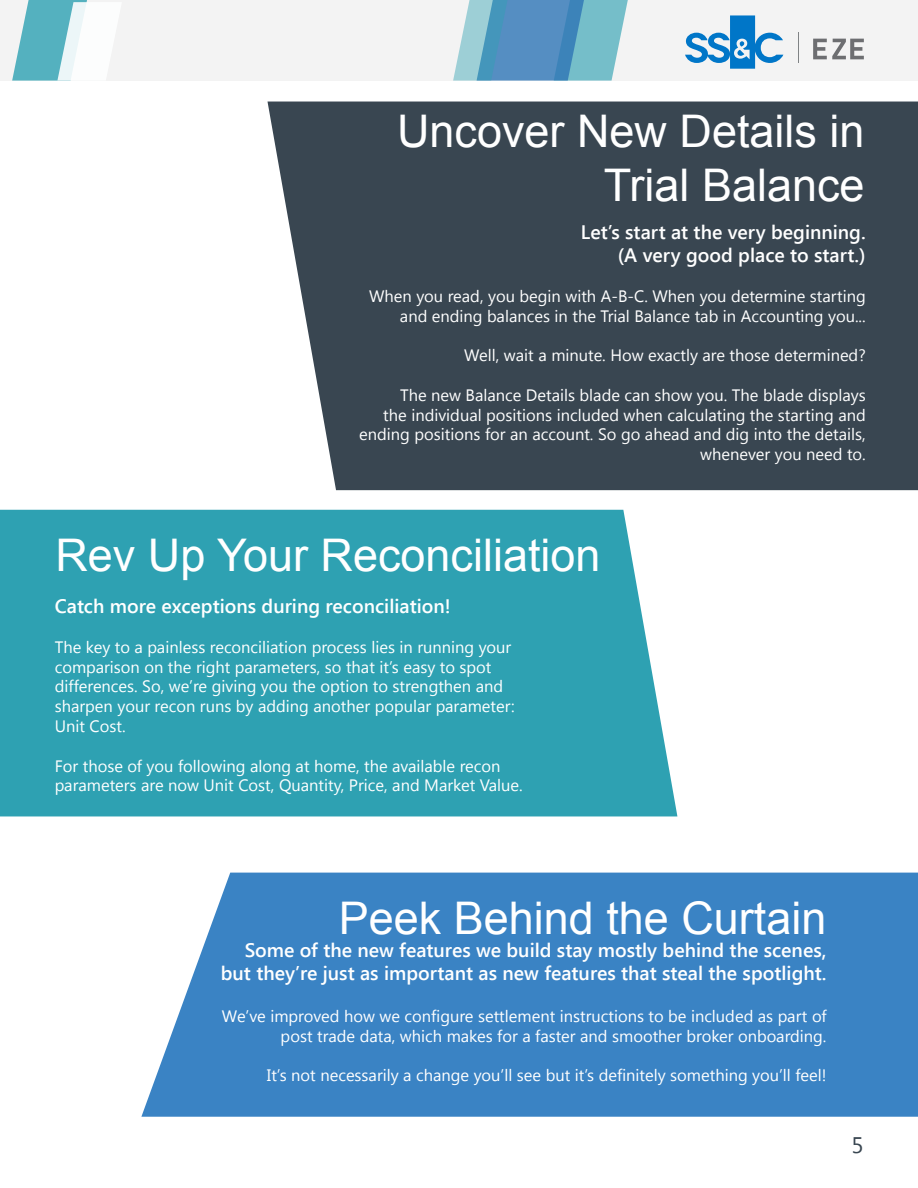
<style>
.page{position:relative;width:918px;height:1188px;background:#fff}
.page>*{position:absolute;margin:0;border:0;box-sizing:border-box;transform-origin:0 0}
.t1{font:45px "Arial";color:#fff}
.t2{font:22.5px "Segoe UI";color:#394651}
.t3{font:600 19.5px/23.4px "Segoe UI";color:#fff;text-align:right}
.t4{font:16.5px/19.8px "Segoe UI";color:#fff;text-align:right}
</style>
<div class="page">
<div style="left:505px;top:0;width:413px;height:81px;background:#f3f3f3"></div>
<div style="left:0;top:0;width:604px;height:81px;background:#f3f3f3"></div>
<svg style="left:12px;top:0;width:75px;height:81px"></svg>
<svg style="left:453px;top:0;width:175px;height:81px;background:#72acc9"></svg>
<svg style="left:685px;top:15px;width:98px;height:54px"></svg>
<svg style="left:813px;top:39px;width:51px;height:20px"></svg>
<hr style="left:798px;top:33px;width:1px;height:30px;background:#808385">
<div style="left:268px;top:102px;width:650px;height:388px;background:#394651"></div>
<div style="left:0;top:510px;width:677px;height:306px;background:#2ea1b2"></div>
<div style="left:141px;top:873px;width:777px;height:244px;background:#3a83c4"></div>
<p class="t1" style="left:397px;top:102px;width:469px">Uncover New Details in</p>
<p class="t1" style="left:604px;top:156px;width:262px">Trial Balance</p>
<p class="t3" style="left:581px;top:219px;width:286px">Let’s start at the very beginning. (A very good place to start.)</p>
<p class="t4" style="left:369px;top:285px;width:498px">When you read, you begin with A-B-C. When you determine starting and ending balances in the Trial Balance tab in Accounting you...</p>
<p class="t4" style="left:464px;top:345px;width:403px">Well, wait a minute. How exactly are those determined?</p>
<p class="t4" style="left:359px;top:384px;width:508px">The new Balance Details blade can show you. The blade displays<br>the individual positions included when calculating the starting and ending positions for an account. So go ahead and dig into the details, whenever you need to.</p>
<p class="t1" style="left:55px;top:526px;width:547px">Rev Up Your Reconciliation</p>
<p class="t3" style="left:55px;top:594px;width:398px">Catch more exceptions during reconciliation!</p>
<p class="t4" style="left:55px;top:636px;width:461px;text-align:left">The key to a painless reconciliation process lies in running your comparison on the right parameters, so that it’s easy to spot differences. So, we’re giving you the option to strengthen and sharpen your recon runs by adding another popular parameter:<br>Unit Cost.</p>
<p class="t4" style="left:55px;top:755px;width:469px;text-align:left">For those of you following along at home, the available recon parameters are now Unit Cost, Quantity, Price, and Market Value.</p>
<p class="t1" style="left:339px;top:888px;width:489px">Peek Behind the Curtain</p>
<p class="t3" style="left:245px;top:938px;width:583px">Some of the new features we build stay mostly behind the scenes,</p>
<p class="t3" style="left:221px;top:961px;width:607px">but they’re just as important as new features that steal the spotlight.</p>
<p class="t4" style="left:222px;top:1005px;width:606px">We’ve improved how we configure settlement instructions to be included as part of post trade data, which makes for a faster and smoother broker onboarding.</p>
<p class="t4" style="left:267px;top:1065px;width:561px">It’s not necessarily a change you’ll see but it’s definitely something you’ll feel!</p>
<p class="t2" style="left:852px;top:1129px;width:14px">5</p>
</div>
